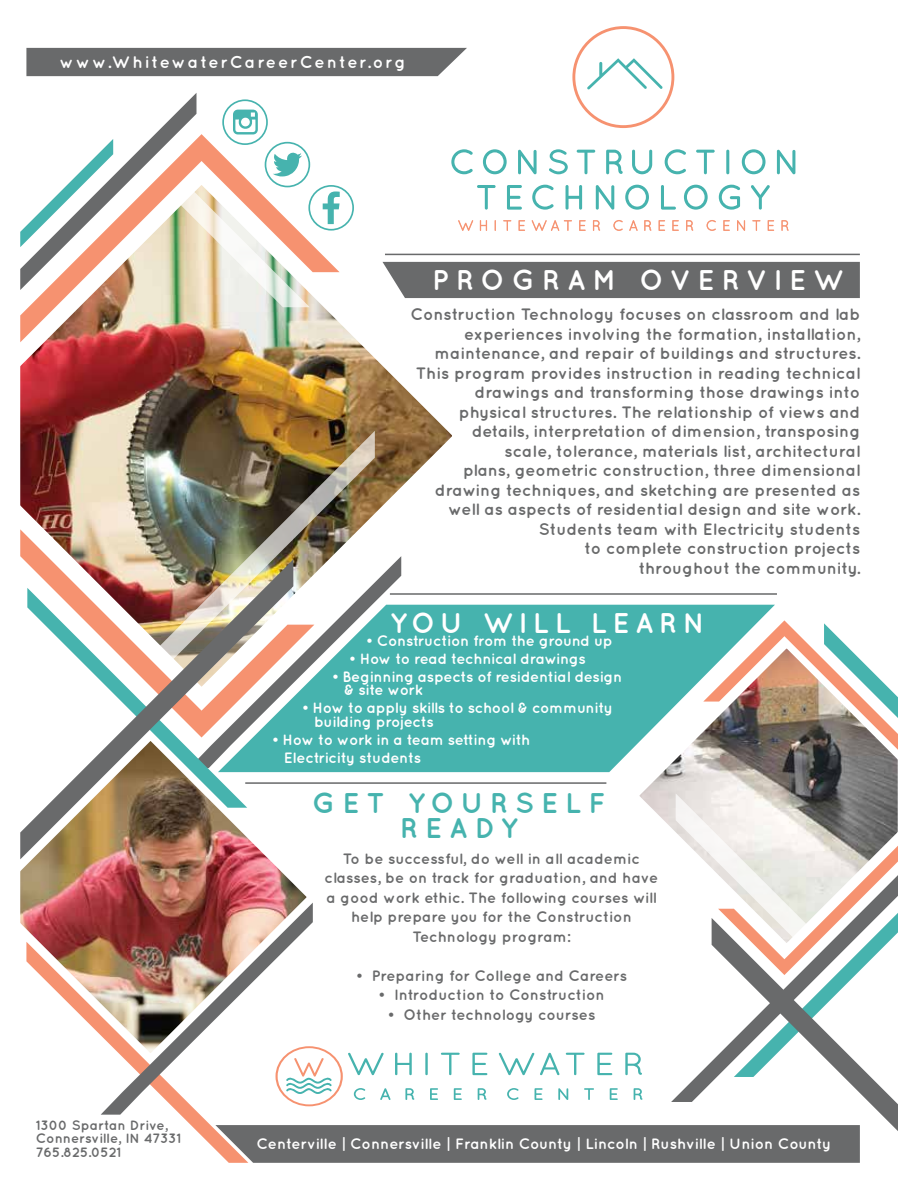
<style>
.page{position:relative;width:918px;height:1188px;background:#fff}
.page>*{position:absolute;margin:0;border:0;box-sizing:border-box;transform-origin:0 0}
.t1{font:700 28.5px/25.5px "Quicksand";letter-spacing:.25em;color:#46b3ae;text-align:center}
.t2{font:700 28.5px "Quicksand";letter-spacing:.25em;color:#fff}
.t3{font:700 28.5px "Quicksand";letter-spacing:.215em;color:#fff}
.t4{font:700 16.95px "Quicksand";letter-spacing:.11em;color:#fff}
.t5{font:700 16.5px/19.5px "Quicksand";color:#696a6b;text-align:right}
.t6{font:700 15px/19.5px "Quicksand";color:#696a6b;text-align:center}
.t7{font:700 15px/13.5px "Quicksand";letter-spacing:-.02em;color:#fff}
.t8{font:700 15px "Quicksand";color:#fff}
.t9{font:700 13.5px/13.5px "Quicksand";color:#696a6b}
</style>
<div class="page">
<div style="left:313px;top:605px;width:462px;height:167px;background:#46b3ae"></div>
<div style="left:313px;top:702px;width:88px;height:66px;background:#46b3ae"></div>
<div style="left:468px;top:262px;width:392px;height:36px;background:#696a6b"></div>
<svg style="left:340px;top:174px;width:128px;height:528px"></svg>
<svg style="left:26px;top:47px;width:284px;height:30px"></svg>
<svg style="left:340px;top:431px;width:35px;height:301px"></svg>
<svg style="left:155px;top:93px;width:42px;height:41px"></svg>
<img style="left:20px;top:134px;width:320px;height:604px">
<img style="left:20px;top:559px;width:273px;height:176px">
<div style="left:26px;top:48px;width:441px;height:28px;background:#696a6b"></div>
<svg style="left:222px;top:99px;width:132px;height:132px"></svg>
<hr style="left:385px;top:254px;width:475px;height:1px;background:#696a6b">
<hr style="left:425px;top:1053px;width:3px;height:22px;background:#46b3ae">
<svg style="left:441px;top:1053px;width:19px;height:22px"></svg>
<svg style="left:472px;top:1053px;width:15px;height:22px"></svg>
<svg style="left:499px;top:1053px;width:35px;height:22px"></svg>
<svg style="left:540px;top:1053px;width:20px;height:22px"></svg>
<svg style="left:566px;top:1053px;width:19px;height:22px"></svg>
<svg style="left:597px;top:1053px;width:15px;height:22px"></svg>
<svg style="left:625px;top:1053px;width:17px;height:22px"></svg>
<svg style="left:313px;top:1046px;width:101px;height:60px"></svg>
<svg style="left:430px;top:1088px;width:8px;height:12px"></svg>
<svg style="left:454px;top:1088px;width:8px;height:12px"></svg>
<svg style="left:478px;top:1088px;width:9px;height:12px"></svg>
<svg style="left:507px;top:1088px;width:12px;height:12px"></svg>
<svg style="left:535px;top:1088px;width:8px;height:12px"></svg>
<svg style="left:558px;top:1088px;width:10px;height:12px"></svg>
<svg style="left:584px;top:1088px;width:10px;height:12px"></svg>
<svg style="left:610px;top:1088px;width:8px;height:12px"></svg>
<svg style="left:634px;top:1088px;width:9px;height:12px"></svg>
<img style="left:20px;top:735px;width:293px;height:207px">
<svg style="left:26px;top:942px;width:189px;height:207px"></svg>
<img style="left:101px;top:903px;width:212px;height:212px">
<svg style="left:215px;top:1125px;width:497px;height:38px;background:#6f6e6e"></svg>
<hr style="left:390px;top:593px;width:387px;height:2px;background:#696a6b">
<hr style="left:245px;top:782px;width:361px;height:2px;background:#696a6b">
<svg style="left:633px;top:643px;width:70px;height:189px"></svg>
<svg style="left:676px;top:793px;width:27px;height:66px"></svg>
<svg style="left:671px;top:1061px;width:41px;height:41px"></svg>
<svg style="left:703px;top:620px;width:84px;height:325px"></svg>
<svg style="left:734px;top:623px;width:164px;height:295px"></svg>
<svg style="left:712px;top:918px;width:186px;height:245px"></svg>
<svg style="left:458px;top:220px;width:15px;height:11px"></svg>
<svg style="left:480px;top:220px;width:7px;height:11px"></svg>
<svg style="left:503px;top:220px;width:8px;height:11px"></svg>
<svg style="left:519px;top:220px;width:6px;height:11px"></svg>
<svg style="left:532px;top:220px;width:40px;height:11px"></svg>
<svg style="left:579px;top:220px;width:7px;height:11px"></svg>
<svg style="left:593px;top:220px;width:7px;height:11px"></svg>
<svg style="left:613px;top:220px;width:10px;height:11px"></svg>
<svg style="left:629px;top:220px;width:9px;height:11px"></svg>
<svg style="left:644px;top:220px;width:7px;height:11px"></svg>
<svg style="left:659px;top:220px;width:6px;height:11px"></svg>
<svg style="left:672px;top:220px;width:7px;height:11px"></svg>
<svg style="left:686px;top:220px;width:7px;height:11px"></svg>
<svg style="left:707px;top:220px;width:9px;height:11px"></svg>
<svg style="left:723px;top:220px;width:7px;height:11px"></svg>
<svg style="left:737px;top:220px;width:8px;height:11px"></svg>
<svg style="left:752px;top:220px;width:8px;height:11px"></svg>
<svg style="left:768px;top:220px;width:6px;height:11px"></svg>
<svg style="left:781px;top:220px;width:8px;height:11px"></svg>
<svg style="left:451px;top:149px;width:22px;height:25px"></svg>
<svg style="left:483px;top:149px;width:24px;height:25px"></svg>
<svg style="left:518px;top:150px;width:19px;height:24px"></svg>
<svg style="left:549px;top:149px;width:19px;height:25px"></svg>
<svg style="left:577px;top:150px;width:18px;height:24px"></svg>
<svg style="left:606px;top:150px;width:17px;height:24px"></svg>
<svg style="left:632px;top:150px;width:20px;height:24px"></svg>
<svg style="left:665px;top:149px;width:21px;height:25px"></svg>
<svg style="left:696px;top:150px;width:19px;height:24px"></svg>
<hr style="left:726px;top:150px;width:3px;height:24px;background:#46b3ae">
<svg style="left:742px;top:149px;width:24px;height:25px"></svg>
<svg style="left:777px;top:150px;width:18px;height:24px"></svg>
<svg style="left:477px;top:185px;width:19px;height:25px"></svg>
<svg style="left:507px;top:185px;width:15px;height:25px"></svg>
<svg style="left:532px;top:185px;width:22px;height:25px"></svg>
<svg style="left:566px;top:185px;width:16px;height:25px"></svg>
<svg style="left:596px;top:185px;width:18px;height:25px"></svg>
<svg style="left:625px;top:185px;width:24px;height:25px"></svg>
<svg style="left:661px;top:185px;width:15px;height:25px"></svg>
<svg style="left:684px;top:185px;width:24px;height:25px"></svg>
<svg style="left:719px;top:185px;width:21px;height:25px"></svg>
<svg style="left:751px;top:185px;width:19px;height:25px"></svg>
<svg style="left:572px;top:26px;width:102px;height:102px"></svg>
<p class="t4" style="left:59px;top:52px;width:348px">www.WhitewaterCareerCenter.org</p>
<h1 class="t2" style="left:432px;top:263px;width:414px">PROGRAM OVERVIEW</h1>
<p class="t5" style="left:411px;top:304px;width:451px">Construction Technology focuses on classroom and lab experiences involving the formation, installation, maintenance, and repair of buildings and structures.<br>This program provides instruction in reading technical drawings and transforming those drawings into physical structures. The relationship of views and details, interpretation of dimension, transposing<br>scale, tolerance, materials list, architectural<br>plans, geometric construction, three dimensional drawing techniques, and sketching are presented as well as aspects of residential design and site work.<br>Students team with Electricity students<br>to complete construction projects<br>throughout the community.</p>
<h1 class="t3" style="left:390px;top:605px;width:316px">YOU WILL LEARN</h1>
<p class="t7" style="left:366px;top:633px;width:248px">• Construction from the ground up</p>
<p class="t7" style="left:349px;top:651px;width:239px">• How to read technical drawings</p>
<p class="t7" style="left:344px;top:669px;width:280px;text-indent:-12px">• Beginning aspects of residential design &amp; site work</p>
<p class="t7" style="left:314px;top:701px;width:300px;text-indent:-12px">• How to apply skills to school &amp; community building projects</p>
<p class="t7" style="left:284px;top:730px;width:248px;line-height:18px;text-indent:-12px">• How to work in a team setting with<br>Electricity students</p>
<h1 class="t1" style="left:312px;top:789px;width:295px">GET YOURSELF<br>READY</h1>
<p class="t9" style="left:36px;top:1118px;width:147px">1300 Spartan Drive,<br>Connersville, IN 47331<br>765.825.0521</p>
<p class="t6" style="left:325px;top:848px;width:335px">To be successful, do well in all academic classes, be on track for graduation, and have a good work ethic. The following courses will help prepare you for the Construction Technology program:</p>
<p class="t6" style="left:356px;top:965px;width:273px">• Preparing for College and Careers</p>
<p class="t6" style="left:378px;top:985px;width:228px">• Introduction to Construction</p>
<p class="t6" style="left:388px;top:1004px;width:209px">• Other technology courses</p>
<p class="t8" style="left:256px;top:1135px;width:576px">Centerville | Connersville | Franklin County | Lincoln | Rushville | Union County</p>
</div>
